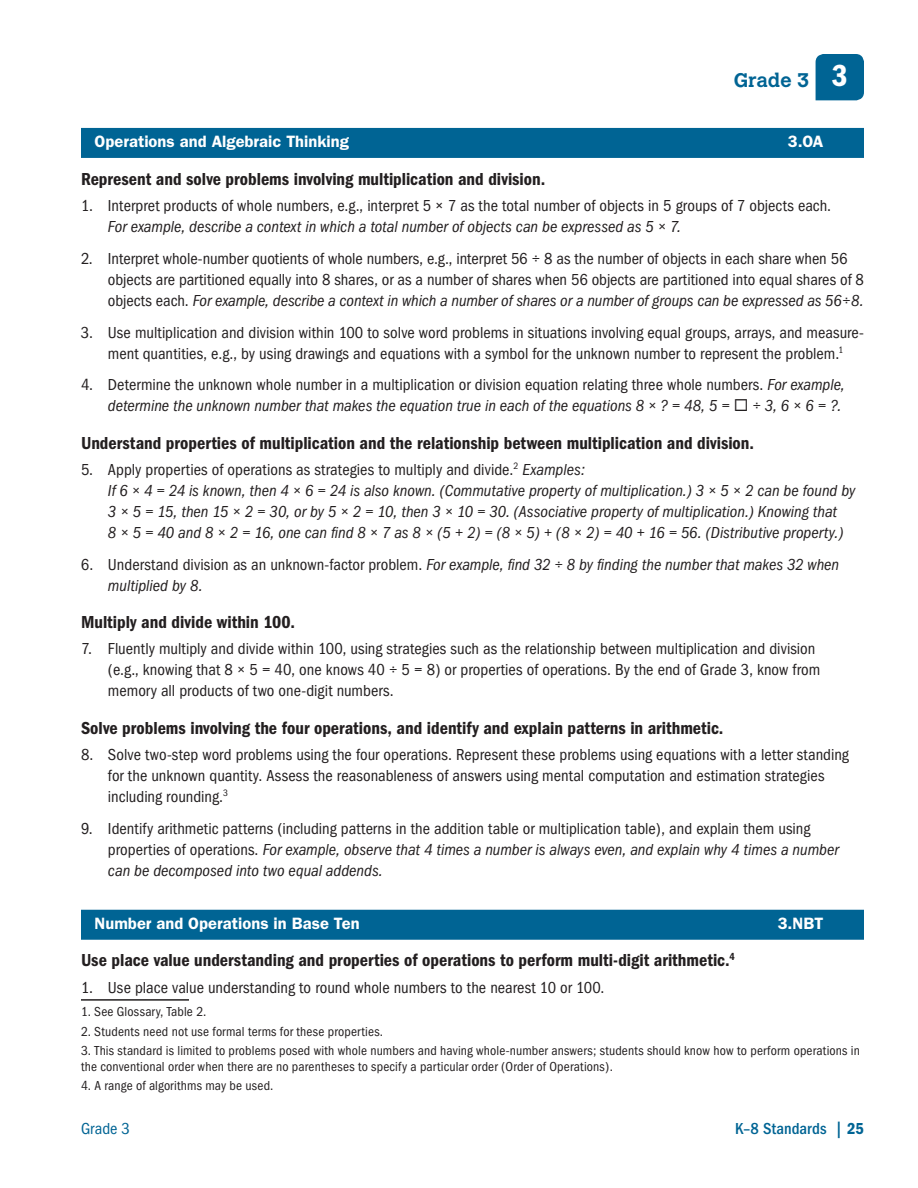
<style>
.page{position:relative;width:918px;height:1188px;background:#fff}
.page>*{position:absolute;margin:0;border:0;box-sizing:border-box;transform-origin:0 0}
.t1{font:700 19.5px "Calvert";letter-spacing:-.005em;color:#006494}
.t2{font:600 condensed 18px "Franklin Gothic";color:#231f20}
.t3{font:condensed 16.5px/21px "Franklin Gothic";color:#231f20}
.t4{font:italic condensed 16.5px/21px "Franklin Gothic";color:#231f20}
.t5{font:600 16.5px "Franklin Gothic";letter-spacing:.005em;color:#fff}
.t6{font:500 condensed 16.5px "Franklin Gothic";letter-spacing:.005em;color:#006494}
.t7{font:condensed 16.5px "Franklin Gothic";color:#006494}
.t8{font:condensed 13.5px/16.5px "Franklin Gothic";letter-spacing:.01em;color:#231f20}
.s1{font-family:"Franklin Gothic";font-weight:600;font-stretch:condensed;font-size:31.65px;color:#fff}
.s2{font-style:italic}
.s3{font-style:normal}
.s4{font-weight:600}
</style>
<div class="page">
<div style="left:816px;top:54px;width:48px;height:46px;background:#006494"></div>
<hr style="left:81px;top:999px;width:108px;height:2px;background:#231f20">
<div style="left:81px;top:128px;width:783px;height:30px;background:#006494"></div>
<div style="left:81px;top:910px;width:783px;height:30px;background:#006494"></div>
<p class="t1" style="left:734px;top:68px;width:116px">Grade 3 <span class="s1">3</span></p>
<p class="t5" style="left:94px;top:132px;width:256px">Operations and Algebraic Thinking</p>
<p class="t5" style="left:788px;top:132px;width:37px">3.OA</p>
<p class="t2" style="left:81px;top:168px;width:466px">Represent and solve problems involving multiplication and division.</p>
<p class="t3" style="left:108px;top:195px;width:725px;text-indent:-27px">1. Interpret products of whole numbers, e.g., interpret 5 × 7 as the total number of objects in 5 groups of 7 objects each.<br><span class="s2">For example, describe a context in which a total number of objects can be expressed as 5 × 7.</span></p>
<p class="t3" style="left:108px;top:248px;width:758px;text-indent:-27px">2. Interpret whole-number quotients of whole numbers, e.g., interpret 56 ÷ 8 as the number of objects in each share when 56 objects are partitioned equally into 8 shares, or as a number of shares when 56 objects are partitioned into equal shares of 8 objects each. <span class="s2">For example, describe a context in which a number of shares or a number of groups can be expressed as 56÷8.</span></p>
<p class="t3" style="left:81px;top:322px;width:784px;text-align:center">3. Use multiplication and division within 100 to solve word problems in situations involving equal groups, arrays, and measure&shy;ment quantities, e.g., by using drawings and equations with a symbol for the unknown number to represent the problem.<sup>1</sup></p>
<p class="t4" style="left:81px;top:375px;width:765px;text-align:right"><span class="s3">4. Determine the unknown whole number in a multiplication or division equation relating three whole numbers.</span> For example, determine the unknown number that makes the equation true in each of the equations 8 × ? = 48, 5 = ◻ ÷ 3, 6 × 6 = ?.</p>
<p class="t2" style="left:81px;top:432px;width:675px">Understand properties of multiplication and the relationship between multiplication and division.</p>
<p class="t4" style="left:108px;top:459px;width:749px;text-indent:-27px"><span class="s3">5. Apply properties of operations as strategies to multiply and divide.</span><sup>2</sup> Examples:<br>If 6 × 4 = 24 is known, then 4 × 6 = 24 is also known. (Commutative property of multiplication.) 3 × 5 × 2 can be found by 3 × 5 = 15, then 15 × 2 = 30, or by 5 × 2 = 10, then 3 × 10 = 30. (Associative property of multiplication.) Knowing that<br>8 × 5 = 40 and 8 × 2 = 16, one can find 8 × 7 as 8 × (5 + 2) = (8 × 5) + (8 × 2) = 40 + 16 = 56. (Distributive property.)</p>
<p class="t4" style="left:108px;top:554px;width:733px;text-indent:-27px"><span class="s3">6. Understand division as an unknown-factor problem.</span> For example, find 32 ÷ 8 by finding the number that makes 32 when multiplied by 8.</p>
<p class="t2" style="left:81px;top:612px;width:216px">Multiply and divide within 100.</p>
<p class="t3" style="left:108px;top:639px;width:714px;text-indent:-27px">7. Fluently multiply and divide within 100, using strategies such as the relationship between multiplication and division (e.g., knowing that 8 <span class="s2">×</span> 5 = 40, one knows 40 ÷ 5 = 8) or properties of operations. By the end of Grade 3, know from memory all products of two one-digit numbers.</p>
<p class="t2" style="left:81px;top:717px;width:644px">Solve problems involving the four operations, and identify and explain patterns in arithmetic.</p>
<p class="t3" style="left:108px;top:744px;width:742px;text-indent:-27px">8. Solve two-step word problems using the four operations. Represent these problems using equations with a letter standing for the unknown quantity. Assess the reasonableness of answers using mental computation and estimation strategies including rounding.<sup>3</sup><sup>2</sup></p>
<p class="t3" style="left:108px;top:818px;width:732px;text-indent:-27px">9. Identify arithmetic patterns (including patterns in the addition table or multiplication table), and explain them using properties of operations. <span class="s2">For example, observe that 4 times a number is always even, and explain why 4 times a number can be decomposed into two equal addends.</span></p>
<p class="t5" style="left:94px;top:914px;width:267px">Number and Operations in Base Ten</p>
<p class="t5" style="left:778px;top:914px;width:47px">3.NBT</p>
<p class="t2" style="left:81px;top:950px;width:655px">Use place value understanding and properties of operations to perform multi-digit arithmetic.<sup>4</sup></p>
<p class="t3" style="left:81px;top:977px;width:525px">1. Use place value understanding to round whole numbers to the nearest 10 or 100.</p>
<p class="t8" style="left:81px;top:1004px;width:127px">1. See Glossary, Table 2.</p>
<p class="t8" style="left:81px;top:1023px;width:304px">2. Students need not use formal terms for these properties.</p>
<p class="t8" style="left:81px;top:1042px;width:780px">3. This standard is limited to problems posed with whole numbers and having whole-number answers; students should know how to perform operations in the conventional order when there are no parentheses to specify a particular order (Order of Operations).</p>
<p class="t8" style="left:81px;top:1078px;width:194px">4. A range of algorithms may be used.</p>
<p class="t7" style="left:81px;top:1120px;width:51px">Grade 3</p>
<p class="t6" style="left:735px;top:1120px;width:130px">K–8 Standards | <span class="s4">25</span></p>
</div>
